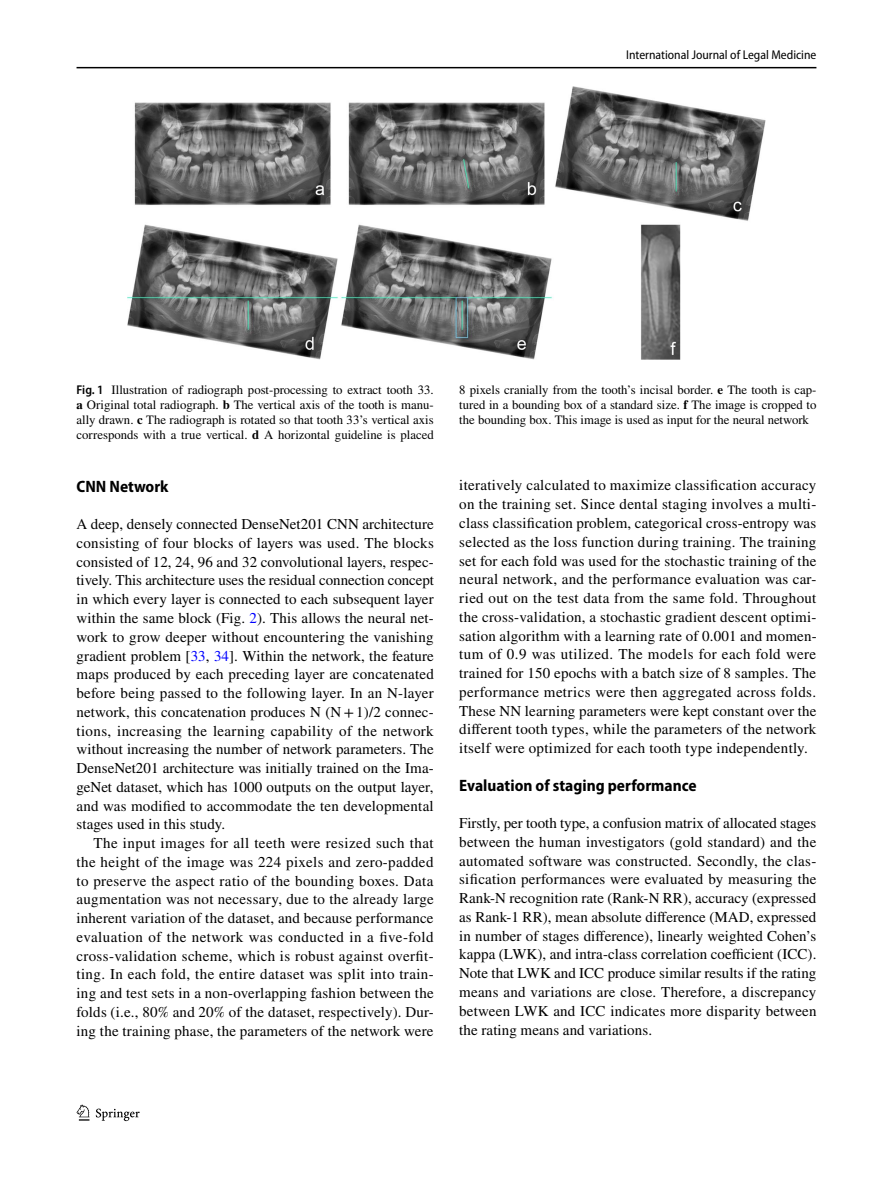
<style>
.page{position:relative;width:893px;height:1187px;background:#fff}
.page>*{position:absolute;margin:0;border:0;box-sizing:border-box;transform-origin:0 0}
.t1{font:700 semi-condensed 16.5px "Myriad Pro";color:#000}
.t2{font:15px/18.8px "STIX";letter-spacing:.015em;color:#000;text-align:justify}
.t3{font:12.75px/15px "STIX";color:#000;text-align:justify}
.t4{font:semi-condensed 12.75px "Myriad Pro";color:#000}
.s1{font-family:"Myriad Pro";font-weight:600;font-stretch:semi-condensed}
.s2{font-weight:700}
.s3{color:#00f}
</style>
<div class="page">
<hr style="left:77px;top:67px;width:739px;height:1px;background:#000">
<svg style="left:77px;top:1104px;width:12px;height:16px"></svg>
<svg style="left:96px;top:1108px;width:44px;height:12px"></svg>
<img style="left:127px;top:87px;width:638px;height:272px">
<p class="t4" style="left:626px;top:48px;width:192px">International Journal of Legal Medicine</p>
<p class="t3" style="left:77px;top:383px;width:359px"><span class="s1">Fig. 1</span> Illustration of radiograph post-processing to extract tooth 33. <span class="s2">a</span> Original total radiograph. <span class="s2">b</span> The vertical axis of the tooth is manu&shy;ally drawn. <span class="s2">c</span> The radiograph is rotated so that tooth 33’s vertical axis corresponds with a true vertical. <span class="s2">d</span> A horizontal guideline is placed</p>
<p class="t3" style="left:459px;top:383px;width:359px">8 pixels cranially from the tooth’s incisal border. <span class="s2">e</span> The tooth is cap&shy;tured in a bounding box of a standard size. <span class="s2">f</span> The image is cropped to the bounding box. This image is used as input for the neural network</p>
<p class="t1" style="left:77px;top:477px;width:94px">CNN Network</p>
<p class="t2" style="left:77px;top:515px;width:359px">A deep, densely connected DenseNet201 CNN architecture consisting of four blocks of layers was used. The blocks consisted of 12, 24, 96 and 32 convolutional layers, respec&shy;tively. This architecture uses the residual connection concept in which every layer is connected to each subsequent layer within the same block (Fig. <span class="s3">2</span>). This allows the neural net&shy;work to grow deeper without encountering the vanishing gradient problem [<span class="s3">33</span>, <span class="s3">34</span>]. Within the network, the feature maps produced by each preceding layer are concatenated before being passed to the following layer. In an N-layer network, this concatenation produces N (N +1)/2 connec&shy;tions, increasing the learning capability of the network without increasing the number of network parameters. The DenseNet201 architecture was initially trained on the Ima&shy;geNet dataset, which has 1000 outputs on the output layer, and was modified to accommodate the ten developmental stages used in this study.</p>
<p class="t2" style="left:77px;top:834px;width:359px;text-indent:17px">The input images for all teeth were resized such that the height of the image was 224 pixels and zero-padded to preserve the aspect ratio of the bounding boxes. Data augmentation was not necessary, due to the already large inherent variation of the dataset, and because performance evaluation of the network was conducted in a five-fold cross-validation scheme, which is robust against overfit&shy;ting. In each fold, the entire dataset was split into train&shy;ing and test sets in a non-overlapping fashion between the folds (i.e., 80% and 20% of the dataset, respectively). Dur&shy;ing the training phase, the parameters of the network were</p>
<p class="t2" style="left:459px;top:477px;width:359px">iteratively calculated to maximize classification accuracy on the training set. Since dental staging involves a multi&shy;class classification problem, categorical cross-entropy was selected as the loss function during training. The training set for each fold was used for the stochastic training of the neural network, and the performance evaluation was car&shy;ried out on the test data from the same fold. Throughout the cross-validation, a stochastic gradient descent optimi&shy;sation algorithm with a learning rate of 0.001 and momen&shy;tum of 0.9 was utilized. The models for each fold were trained for 150 epochs with a batch size of 8 samples. The performance metrics were then aggregated across folds.<br>These NN learning parameters were kept constant over the different tooth types, while the parameters of the network itself were optimized for each tooth type independently.</p>
<p class="t1" style="left:459px;top:775px;width:239px">Evaluation of staging performance</p>
<p class="t2" style="left:459px;top:814px;width:359px">Firstly, per tooth type, a confusion matrix of allocated stages between the human investigators (gold standard) and the automated software was constructed. Secondly, the clas&shy;sification performances were evaluated by measuring the Rank-N recognition rate (Rank-N RR), accuracy (expressed as Rank-1 RR), mean absolute difference (MAD, expressed in number of stages difference), linearly weighted Cohen’s kappa (LWK), and intra-class correlation coefficient (ICC).<br>Note that LWK and ICC produce similar results if the rating means and variations are close. Therefore, a discrepancy between LWK and ICC indicates more disparity between the rating means and variations.</p>
</div>
